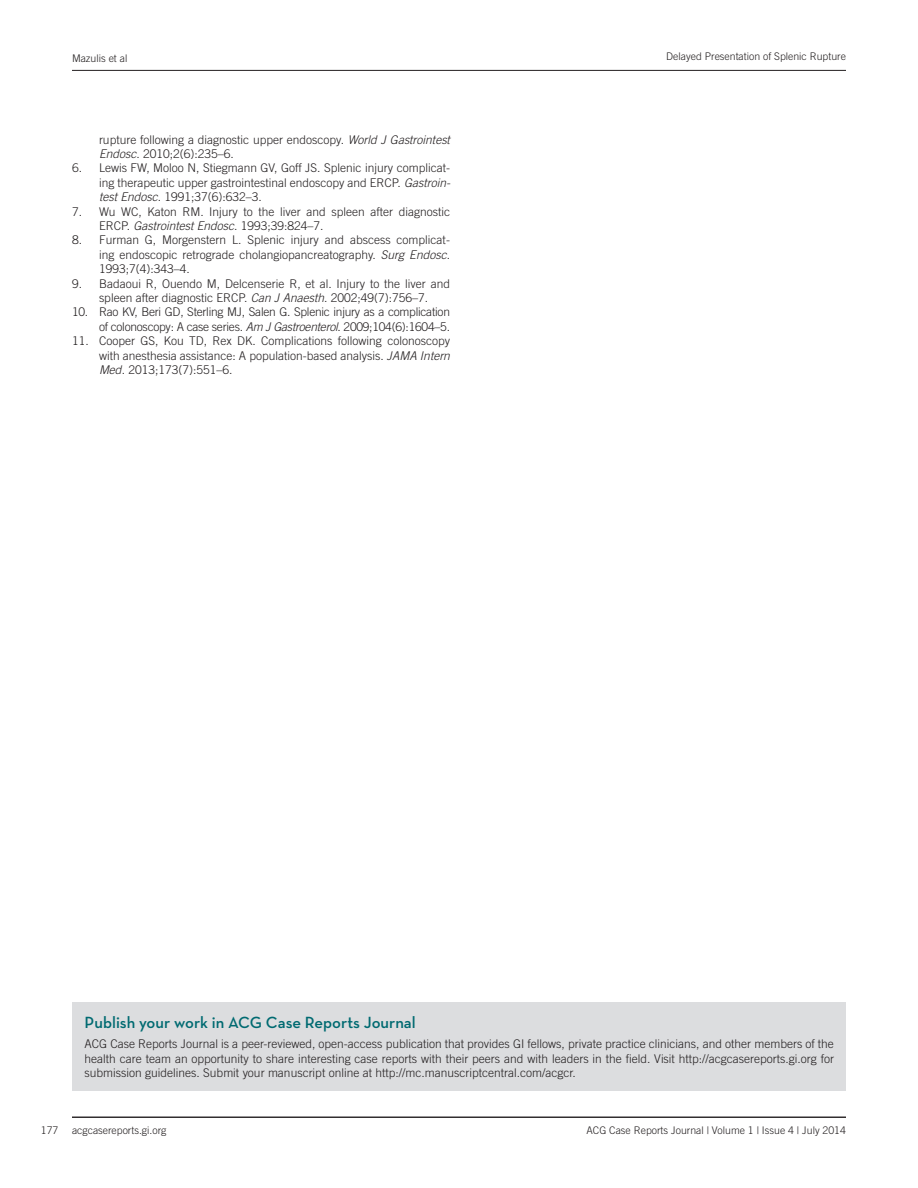
<style>
.page{position:relative;width:918px;height:1188px;background:#fff}
.page>*{position:absolute;margin:0;border:0;box-sizing:border-box;transform-origin:0 0}
.t1{font:600 16.5px "Neutraface Text";color:#006a71}
.t2{font:300 12px/14.4px "Trade Gothic LT Std";color:#231f20;text-align:justify}
.t3{font:300 12px/14.4px "Trade Gothic LT Std";letter-spacing:-.02em;color:#231f20;text-align:right}
.t4{font:300 10.5px "Trade Gothic LT Std";color:#231f20}
.s1{font-style:italic}
</style>
<div class="page">
<div style="left:73px;top:1002px;width:773px;height:89px;background:#dcdddf"></div>
<hr style="left:72px;top:70px;width:774px;height:1px;background:#231f20">
<hr style="left:72px;top:1117px;width:774px;height:1px;background:#231f20">
<p class="t4" style="left:72px;top:52px;width:57px">Mazulis et al</p>
<p class="t2" style="left:99px;top:132px;width:352px">rupture following a diagnostic upper endoscopy. <span class="s1">World J Gastrointest<br>Endosc</span>. 2010;2(6):235–6.</p>
<p class="t2" style="left:99px;top:161px;width:353px;text-indent:-27px">6. Lewis FW, Moloo N, Stiegmann GV, Goff JS. Splenic injury complicat&shy;ing therapeutic upper gastrointestinal endoscopy and ERCP. <span class="s1">Gastroin&shy;test Endosc</span>. 1991;37(6):632–3.</p>
<p class="t2" style="left:99px;top:204px;width:353px;text-indent:-27px">7. Wu WC, Katon RM. Injury to the liver and spleen after diagnostic<br>ERCP. <span class="s1">Gastrointest Endosc</span>. 1993;39:824–7.</p>
<p class="t2" style="left:99px;top:233px;width:353px;text-indent:-27px">8. Furman G, Morgenstern L. Splenic injury and abscess complicat&shy;ing endoscopic retrograde cholangiopancreatography. <span class="s1">Surg Endosc</span>.<br>1993;7(4):343–4.</p>
<p class="t2" style="left:72px;top:276px;width:380px;text-align:center">9. Badaoui R, Ouendo M, Delcenserie R, et al. Injury to the liver and spleen after diagnostic ERCP. <span class="s1">Can J Anaesth</span>. 2002;49(7):756–7.</p>
<p class="t3" style="left:72px;top:305px;width:380px">10. Rao KV, Beri GD, Sterling MJ, Salen G. Splenic injury as a complication of colonoscopy: A case series. <span class="s1">Am J Gastroenterol</span>. 2009;104(6):1604–5.</p>
<p class="t2" style="left:99px;top:334px;width:353px;text-indent:-27px">11. Cooper GS, Kou TD, Rex DK. Complications following colonoscopy with anesthesia assistance: A population-based analysis. <span class="s1">JAMA Intern Med</span>. 2013;173(7):551–6.</p>
<p class="t4" style="left:666px;top:50px;width:181px">Delayed Presentation of Splenic Rupture</p>
<h1 class="t1" style="left:85px;top:1012px;width:333px">Publish your work in ACG Case Reports Journal</h1>
<p class="t2" style="left:85px;top:1037px;width:751px">ACG Case Reports Journal is a peer-reviewed, open-access publication that provides GI fellows, private practice clinicians, and other members of the health care team an opportunity to share interesting case reports with their peers and with leaders in the field. Visit http://acgcasereports.gi.org for submission guidelines. Submit your manuscript online at http://mc.manuscriptcentral.com/acgcr.</p>
<p class="t4" style="left:41px;top:1124px;width:19px">177</p>
<p class="t4" style="left:587px;top:1124px;width:261px">ACG Case Reports Journal | Volume 1 | Issue 4 | July 2014</p>
<p class="t4" style="left:72px;top:1124px;width:96px">acgcasereports.gi.org</p>
</div>
